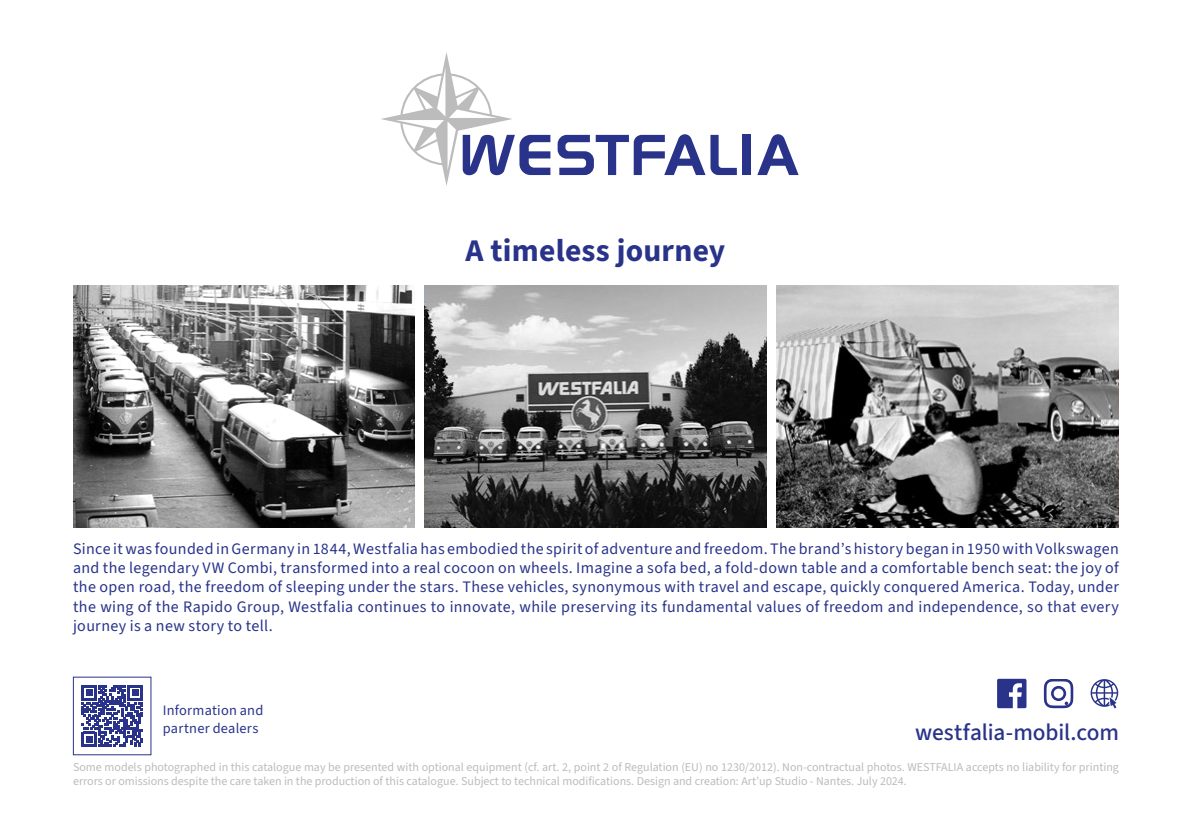
<style>
.page{position:relative;width:1191px;height:840px;background:#fff}
.page>*{position:absolute;margin:0;border:0;box-sizing:border-box;transform-origin:0 0}
.t1{font:700 31.6px "Source Sans 3";letter-spacing:.005em;color:#29338a}
.t2{font:500 23.4px "Source Sans 3";letter-spacing:-.005em;color:#29338a}
.t3{font:16px/19.2px "Source Sans 3";letter-spacing:.025em;color:#29338a;text-align:justify}
.t4{font:14.4px/18px "Source Sans 3";letter-spacing:.015em;color:#29338a}
.t5{font:12px/14px "Source Sans 3";color:#bcbcbc}
</style>
<div class="page">
<div style="left:742px;top:135px;width:8px;height:40px;background:#29338a"></div>
<svg style="left:557px;top:134px;width:180px;height:41px"></svg>
<svg style="left:757px;top:134px;width:41px;height:41px"></svg>
<svg style="left:381px;top:52px;width:169px;height:134px"></svg>
<svg style="left:425px;top:285px;width:341px;height:242px;background:#777"></svg>
<svg style="left:73px;top:285px;width:341px;height:242px;background:#7a7a7a"></svg>
<svg style="left:776px;top:285px;width:342px;height:242px;background:#828282"></svg>
<svg style="left:1044px;top:679px;width:29px;height:28px"></svg>
<svg style="left:997px;top:678px;width:29px;height:29px"></svg>
<svg style="left:1090px;top:679px;width:28px;height:29px"></svg>
<svg style="left:82px;top:685px;width:61px;height:61px"></svg>
<h1 class="t1" style="left:465px;top:230px;width:261px">A timeless journey</h1>
<p class="t3" style="left:73px;top:538px;width:1047px">Since it was founded in Germany in 1844, Westfalia has embodied the spirit of adventure and freedom. The brand’s history began in 1950 with Volkswagen and the legendary VW Combi, transformed into a real cocoon on wheels. Imagine a sofa bed, a fold-down table and a comfortable bench seat: the joy of the open road, the freedom of sleeping under the stars. These vehicles, synonymous with travel and escape, quickly conquered America. Today, under the wing of the Rapido Group, Westfalia continues to innovate, while preserving its fundamental values of freedom and independence, so that every journey is a new story to tell.</p>
<p class="t4" style="left:163px;top:700px;width:102px">Information and partner dealers</p>
<h2 class="t2" style="left:915px;top:717px;width:205px">westfalia-mobil.com</h2>
<p class="t5" style="left:73px;top:760px;width:1047px">Some models photographed in this catalogue may be presented with optional equipment (cf. art. 2, point 2 of Regulation (EU) no 1230/2012). Non-contractual photos. WESTFALIA accepts no liability for printing errors or omissions despite the care taken in the production of this catalogue. Subject to technical modifications. Design and creation: Art’up Studio - Nantes. July 2024.</p>
</div>
